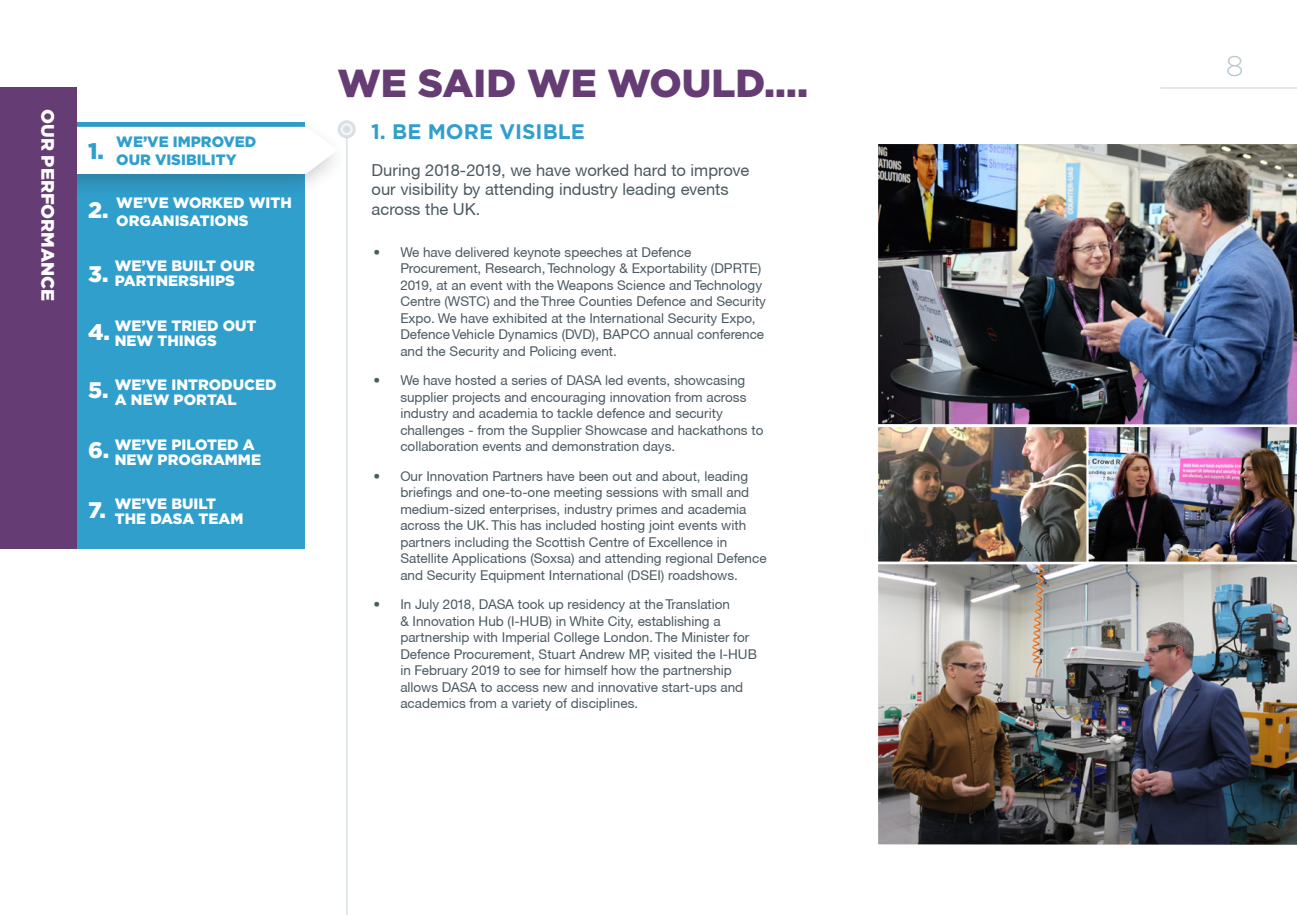
<style>
.page{position:relative;width:1297px;height:915px;background:#fff}
.page>*{position:absolute;margin:0;border:0;box-sizing:border-box;transform-origin:0 0}
.Heading1{font:900 39px "Gotham";color:#663c74}
.t1{font:300 28.5px "Gotham";color:#a6bac4}
.Heading_2{font:900 22.5px "Gotham";color:#fff}
.Heading_2-2{font:900 22.5px "Gotham";color:#309fcc}
.Heading_2-3{font:700 21px "Gotham";color:#309fcc}
.Page_tag{font:900 18px "Gotham";color:#fff}
.Body_copy{font:16.5px/19.5px "Helvetica Neue CE";color:#4b5a61}
.Heading_2-4{font:900 15px/15px "Gotham";color:#fff}
.Heading_2-5{font:900 15px/18px "Gotham";color:#309fcc}
.t2{font:13.5px/16.5px "Helvetica Neue CE";color:#4b5a61}
</style>
<div class="page">
<hr style="left:1160px;top:87px;width:137px;height:2px;background:#9db2be">
<hr style="left:346px;top:137px;width:2px;height:777px;background:#9db2be">
<svg style="left:339px;top:122px;width:15px;height:15px"></svg>
<div style="left:338px;top:120px;width:18px;height:18px;border:3px solid #9db2be;border-radius:50%"></div>
<div style="left:343px;top:126px;width:7px;height:7px;background:#d8e0e5;border-radius:50%"></div>
<img style="left:878px;top:144px;width:419px;height:280px">
<img style="left:878px;top:427px;width:208px;height:134px">
<img style="left:878px;top:564px;width:419px;height:280px">
<img style="left:1089px;top:427px;width:208px;height:134px">
<div style="left:34px;top:122px;width:271px;height:427px;background:#309fcc"></div>
<div style="left:0;top:115px;width:349px;height:84px;background:#231f20;opacity:.25"></div>
<div style="left:77px;top:127px;width:261px;height:47px;background:#fff"></div>
<div style="left:0;top:87px;width:77px;height:462px;background:#663c74"></div>
<p class="Page_tag" style="left:60px;top:109px;width:194px;rotate:90deg">OUR PERFORMANCE</p>
<p class="Heading_2-2" style="left:88px;top:135px;width:17px">1.</p>
<p class="Heading_2-5" style="left:116px;top:132px;width:142px">WE’VE IMPROVED<br>OUR VISIBILITY</p>
<p class="Heading_2" style="left:88px;top:194px;width:22px">2.</p>
<p class="Heading_2-4" style="left:116px;top:194px;width:177px;line-height:18px">WE’VE WORKED WITH<br>ORGANISATIONS</p>
<p class="Heading_2-4" style="left:115px;top:258px;width:142px">WE’VE BUILT OUR<br>PARTNERSHIPS</p>
<p class="Heading_2-4" style="left:115px;top:317px;width:143px">WE’VE TRIED OUT<br>NEW THINGS</p>
<p class="Heading_2" style="left:88px;top:259px;width:22px">3.</p>
<p class="Heading_2" style="left:88px;top:316px;width:23px">4.</p>
<p class="Heading_2-4" style="left:115px;top:377px;width:163px">WE’VE INTRODUCED<br>A NEW PORTAL</p>
<p class="Heading_2" style="left:88px;top:375px;width:22px">5.</p>
<p class="Heading_2" style="left:88px;top:434px;width:23px">6.</p>
<p class="Heading_2-4" style="left:115px;top:436px;width:148px">WE’VE PILOTED A<br>NEW PROGRAMME</p>
<p class="Heading_2" style="left:88px;top:494px;width:19px">7.</p>
<p class="Heading_2-4" style="left:115px;top:496px;width:130px">WE’VE BUILT<br>THE DASA TEAM</p>
<p class="Heading1" style="left:337px;top:57px;width:472px">WE SAID WE WOULD….</p>
<p class="Heading_2-3" style="left:371px;top:119px;width:215px">1. BE MORE VISIBLE</p>
<p class="Body_copy" style="left:372px;top:160px;width:379px">During 2018-2019, we have worked hard to improve our visibility by attending industry leading events across the UK.</p>
<p class="t2" style="left:400px;top:244px;width:367px;text-indent:-27px">• We have delivered keynote speeches at Defence Procurement, Research, Technology &amp; Exportability (DPRTE)<br>2019, at an event with the Weapons Science and Technology Centre (WSTC) and the Three Counties Defence and Security Expo. We have exhibited at the International Security Expo, Defence Vehicle Dynamics (DVD), BAPCO annual conference and the Security and Policing event.</p>
<p class="t2" style="left:400px;top:372px;width:365px;text-indent:-27px">• We have hosted a series of DASA led events, showcasing supplier projects and encouraging innovation from across industry and academia to tackle defence and security challenges - from the Supplier Showcase and hackathons to collaboration events and demonstration days.</p>
<p class="t2" style="left:400px;top:467px;width:368px;text-indent:-27px">• Our Innovation Partners have been out and about, leading briefings and one-to-one meeting sessions with small and medium-sized enterprises, industry primes and academia across the UK. This has included hosting joint events with partners including the Scottish Centre of Excellence in Satellite Applications (Soxsa) and attending regional Defence and Security Equipment International (DSEI) roadshows.</p>
<p class="t2" style="left:400px;top:596px;width:358px;text-indent:-27px">• In July 2018, DASA took up residency at the Translation<br>&amp; Innovation Hub (I-HUB) in White City, establishing a partnership with Imperial College London. The Minister for Defence Procurement, Stuart Andrew MP, visited the I-HUB in February 2019 to see for himself how the partnership allows DASA to access new and innovative start-ups and academics from a variety of disciplines.</p>
<h2 class="t1" style="left:1225px;top:48px;width:19px">8</h2>
</div>
